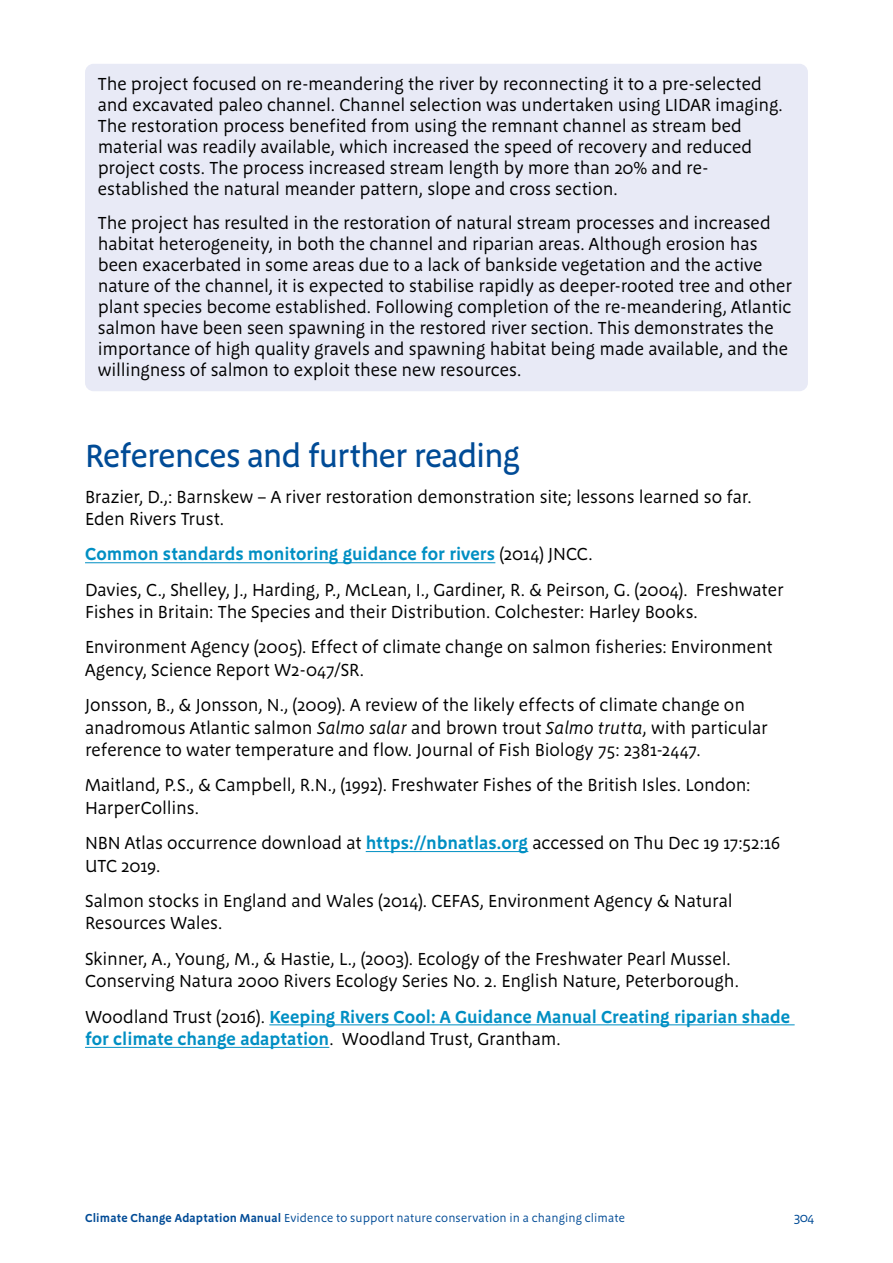
<style>
.page{position:relative;width:893px;height:1263px;background:#fff}
.page>*{position:absolute;margin:0;border:0;box-sizing:border-box;transform-origin:0 0}
.t1{font:500 33px "Megano OT";letter-spacing:-.025em;color:#004b96}
.P{font:18px/21px "Megano OT";letter-spacing:-.005em;color:#000}
.P-2{font:600 18px/22.5px "Megano OT";color:#008fc3}
.t2{font:13.5px "Megano OT";color:#004b96}
.t3{font:12px "Megano OT";letter-spacing:.01em;color:#004b96}
.s1{font-weight:400;color:#000}
.s2{font-style:italic}
.s3{font-weight:600;color:#008fc3}
.s4{font-weight:600}
</style>
<div class="page">
<hr style="left:85px;top:562px;width:410px;height:1px;background:#008fc3">
<hr style="left:366px;top:851px;width:162px;height:1px;background:#008fc3">
<hr style="left:269px;top:1024px;width:526px;height:1px;background:#008fc3">
<hr style="left:85px;top:1047px;width:244px;height:1px;background:#008fc3">
<div style="left:85px;top:64px;width:723px;height:327px;background:#e8eaf6;border-radius:9px"></div>
<h2 class="P" style="left:98px;top:74px;width:687px">The project focused on re-meandering the river by reconnecting it to a pre-selected and excavated paleo channel. Channel selection was undertaken using LIDAR imaging.<br>The restoration process benefited from using the remnant channel as stream bed material was readily available, which increased the speed of recovery and reduced project costs. The process increased stream length by more than 20% and re&shy;established the natural meander pattern, slope and cross section.</h2>
<h2 class="P" style="left:98px;top:212px;width:696px">The project has resulted in the restoration of natural stream processes and increased habitat heterogeneity, in both the channel and riparian areas. Although erosion has been exacerbated in some areas due to a lack of bankside vegetation and the active nature of the channel, it is expected to stabilise rapidly as deeper-rooted tree and other plant species become established. Following completion of the re-meandering, Atlantic salmon have been seen spawning in the restored river section. This demonstrates the importance of high quality gravels and spawning habitat being made available, and the willingness of salmon to exploit these new resources.</h2>
<h2 class="t1" style="left:85px;top:437px;width:437px">References and further reading</h2>
<h2 class="P" style="left:85px;top:485px;width:668px;line-height:22.5px">Brazier, D.,: Barnskew – A river restoration demonstration site; lessons learned so far.<br>Eden Rivers Trust.</h2>
<h2 class="P-2" style="left:85px;top:543px;width:509px">Common standards monitoring guidance for rivers <span class="s1">(2014) JNCC.</span></h2>
<h2 class="P" style="left:85px;top:578px;width:700px;line-height:22.5px">Davies, C., Shelley, J., Harding, P., McLean, I., Gardiner, R. &amp; Peirson, G. (2004). Freshwater<br>Fishes in Britain: The Species and their Distribution. Colchester: Harley Books.</h2>
<h2 class="P" style="left:85px;top:636px;width:689px;line-height:22.5px">Environment Agency (2005). Effect of climate change on salmon fisheries: Environment<br>Agency, Science Report W2-047/SR.</h2>
<h2 class="P" style="left:85px;top:694px;width:684px;line-height:22.5px">Jonsson, B., &amp; Jonsson, N., (2009). A review of the likely effects of climate change on anadromous Atlantic salmon <span class="s2">Salmo salar</span> and brown trout <span class="s2">Salmo trutta</span>, with particular reference to water temperature and flow. Journal of Fish Biology 75: 2381-2447.</h2>
<h2 class="P" style="left:85px;top:774px;width:667px;line-height:22.5px">Maitland, P.S., &amp; Campbell, R.N., (1992). Freshwater Fishes of the British Isles. London:<br>HarperCollins.</h2>
<h2 class="P" style="left:85px;top:832px;width:696px;line-height:22.5px">NBN Atlas occurrence download at <span class="s3">https://nbnatlas.org</span> accessed on Thu Dec 19 17:52:16<br>UTC 2019.</h2>
<h2 class="P" style="left:85px;top:890px;width:649px;line-height:22.5px">Salmon stocks in England and Wales (2014). CEFAS, Environment Agency &amp; Natural<br>Resources Wales.</h2>
<h2 class="P" style="left:85px;top:947px;width:655px;line-height:22.5px">Skinner, A., Young, M., &amp; Hastie, L., (2003). Ecology of the Freshwater Pearl Mussel.<br>Conserving Natura 2000 Rivers Ecology Series No. 2. English Nature, Peterborough.</h2>
<h2 class="P-2" style="left:85px;top:1005px;width:707px"><span class="s1">Woodland Trust (2016).</span> Keeping Rivers Cool: A Guidance Manual Creating riparian shade for climate change adaptation<span class="s1">. Woodland Trust, Grantham.</span></h2>
<p class="t3" style="left:85px;top:1210px;width:541px"><span class="s4">Climate Change Adaptation Manual</span> Evidence to support nature conservation in a changing climate</p>
<p class="t2" style="left:794px;top:1209px;width:22px">304</p>
</div>
